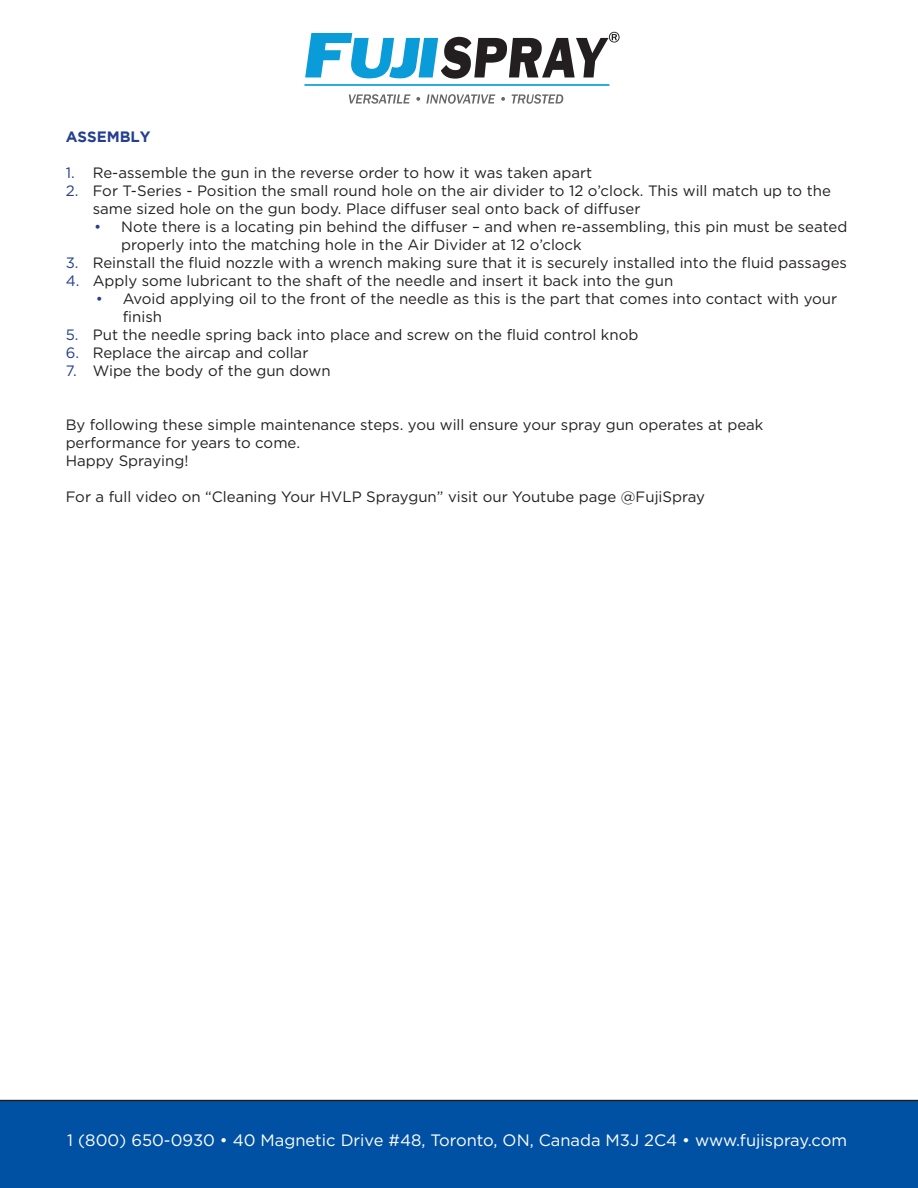
<style>
.page{position:relative;width:918px;height:1188px;background:#fff}
.page>*{position:absolute;margin:0;border:0;box-sizing:border-box;transform-origin:0 0}
.t1{font:16.5px "Gotham";color:#fff}
.t2{font:15px/18px "Gotham";color:#231f20}
.t3{font:700 15px "Gotham";color:#253f8e}
.s1{color:#253f8e}
</style>
<div class="page">
<div style="left:0;top:1100px;width:918px;height:88px;background:#0051a3"></div>
<svg style="left:305px;top:32px;width:315px;height:47px"></svg>
<hr style="left:305px;top:84px;width:304px;height:2px;background:#24aae1">
<svg style="left:349px;top:94px;width:61px;height:10px"></svg>
<svg style="left:416px;top:97px;width:4px;height:4px"></svg>
<svg style="left:426px;top:94px;width:69px;height:10px"></svg>
<svg style="left:501px;top:97px;width:4px;height:4px"></svg>
<svg style="left:512px;top:94px;width:51px;height:10px"></svg>
<p class="t3" style="left:66px;top:128px;width:86px">ASSEMBLY</p>
<p class="t2" style="left:66px;top:164px;width:528px"><span class="s1">1.</span> Re-assemble the gun in the reverse order to how it was taken apart</p>
<p class="t2" style="left:93px;top:182px;width:740px;text-indent:-27px"><span class="s1">2.</span> For T-Series - Position the small round hole on the air divider to 12 o’clock. This will match up to the same sized hole on the gun body. Place diffuser seal onto back of diffuser</p>
<p class="t2" style="left:121px;top:218px;width:728px;text-indent:-27px"><span class="s1">•</span> Note there is a locating pin behind the diffuser – and when re-assembling, this pin must be seated properly into the matching hole in the Air Divider at 12 o’clock</p>
<p class="t2" style="left:66px;top:254px;width:783px"><span class="s1">3.</span> Reinstall the fluid nozzle with a wrench making sure that it is securely installed into the fluid passages</p>
<p class="t2" style="left:66px;top:272px;width:609px"><span class="s1">4.</span> Apply some lubricant to the shaft of the needle and insert it back into the gun</p>
<p class="t2" style="left:123px;top:290px;width:716px;text-indent:-27px"><span class="s1">•</span> Avoid applying oil to the front of the needle as this is the part that comes into contact with your finish</p>
<p class="t2" style="left:66px;top:326px;width:574px"><span class="s1">5.</span> Put the needle spring back into place and screw on the fluid control knob</p>
<p class="t2" style="left:66px;top:344px;width:244px"><span class="s1">6.</span> Replace the aircap and collar</p>
<p class="t2" style="left:66px;top:362px;width:267px"><span class="s1">7.</span> Wipe the body of the gun down</p>
<p class="t2" style="left:66px;top:416px;width:699px">By following these simple maintenance steps. you will ensure your spray gun operates at peak performance for years to come.</p>
<p class="t2" style="left:66px;top:452px;width:124px">Happy Spraying!</p>
<p class="t2" style="left:66px;top:488px;width:641px">For a full video on “Cleaning Your HVLP Spraygun” visit our Youtube page @FujiSpray</p>
<p class="t1" style="left:67px;top:1131px;width:781px">1 (800) 650-0930 • 40 Magnetic Drive #48, Toronto, ON, Canada M3J 2C4 • www.fujispray.com</p>
</div>
